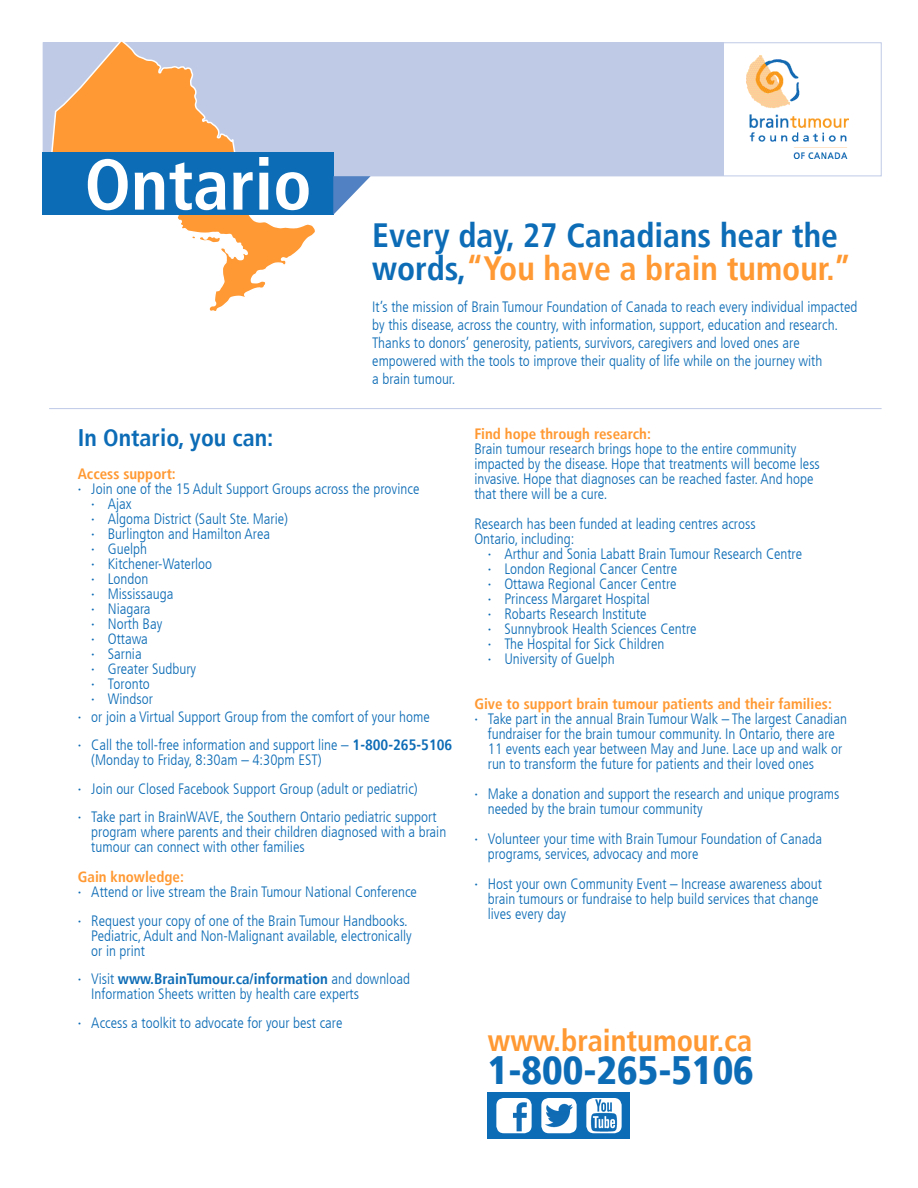
<style>
.page{position:relative;width:918px;height:1188px;background:#fff}
.page>*{position:absolute;margin:0;border:0;box-sizing:border-box;transform-origin:0 0}
.t1{font:700 condensed 71.7px "Frutiger LT";color:#fff}
.t2{font:900 condensed 39.6px "Frutiger LT";color:#0d6cb6}
.t3{font:700 condensed 33.75px/33.8px "Frutiger LT";color:#0d6cb6}
.t4{font:700 condensed 30.3px "Frutiger LT";color:#f93}
.t5{font:700 condensed 24px "Frutiger LT";color:#0d6cb6}
.t6{font:300 condensed 15px/15px "Frutiger LT";color:#0d6cb6}
.t7{font:700 condensed 15px "Frutiger LT";color:#f93}
.s1{color:#f93}
.s2{font-weight:400}
.s3{font-weight:700}
</style>
<div class="page">
<div style="left:43px;top:43px;width:681px;height:133px;background:#becae6"></div>
<img style="left:747px;top:55px;width:101px;height:104px">
<svg style="left:48px;top:41px;width:269px;height:270px"></svg>
<div style="left:43px;top:152px;width:291px;height:62px;background:#0d6cb6"></div>
<svg style="left:333px;top:176px;width:38px;height:39px"></svg>
<hr style="left:49px;top:408px;width:833px;height:1px;background:#becae6">
<div style="left:488px;top:1092px;width:142px;height:46px;background:#0d6cb6"></div>
<img style="left:496px;top:1098px;width:36px;height:35px">
<img style="left:541px;top:1098px;width:36px;height:35px">
<img style="left:586px;top:1098px;width:36px;height:35px">
<p class="t1" style="left:85px;top:142px;width:229px">Ontario</p>
<p class="t3" style="left:372px;top:218px;width:481px">Every day, 27 Canadians hear the words,<span class="s1">“You have a brain tumour.”</span></p>
<p class="t6" style="left:372px;top:298px;width:487px;line-height:18px">It’s the mission of Brain Tumour Foundation of Canada to reach every individual impacted by this disease, across the country, with information, support, education and research.<br>Thanks to donors’ generosity, patients, survivors, caregivers and loved ones are empowered with the tools to improve their quality of life while on the journey with<br>a brain tumour.</p>
<p class="t5" style="left:78px;top:423px;width:197px">In Ontario, you can:</p>
<p class="t7" style="left:78px;top:465px;width:100px">Access support:</p>
<p class="t6" style="left:78px;top:481px;width:343px"><span class="s2">·</span> Join one of the 15 Adult Support Groups across the province</p>
<p class="t6" style="left:91px;top:496px;width:42px"><span class="s2">·</span> Ajax</p>
<p class="t6" style="left:91px;top:511px;width:198px"><span class="s2">·</span> Algoma District (Sault Ste. Marie)</p>
<p class="t6" style="left:91px;top:526px;width:180px"><span class="s2">·</span> Burlington and Hamilton Area</p>
<p class="t6" style="left:91px;top:541px;width:57px"><span class="s2">·</span> Guelph</p>
<p class="t6" style="left:91px;top:556px;width:122px"><span class="s2">·</span> Kitchener-Waterloo</p>
<p class="t6" style="left:91px;top:571px;width:59px"><span class="s2">·</span> London</p>
<p class="t6" style="left:91px;top:586px;width:84px"><span class="s2">·</span> Mississauga</p>
<p class="t6" style="left:91px;top:601px;width:61px"><span class="s2">·</span> Niagara</p>
<p class="t6" style="left:91px;top:616px;width:72px"><span class="s2">·</span> North Bay</p>
<p class="t6" style="left:91px;top:631px;width:58px"><span class="s2">·</span> Ottawa</p>
<p class="t6" style="left:91px;top:646px;width:52px"><span class="s2">·</span> Sarnia</p>
<p class="t6" style="left:91px;top:661px;width:106px"><span class="s2">·</span> Greater Sudbury</p>
<p class="t6" style="left:91px;top:676px;width:60px"><span class="s2">·</span> Toronto</p>
<p class="t6" style="left:91px;top:691px;width:63px"><span class="s2">·</span> Windsor</p>
<p class="t6" style="left:78px;top:709px;width:353px"><span class="s2">·</span> or join a Virtual Support Group from the comfort of your home</p>
<p class="t6" style="left:91px;top:738px;width:363px;text-indent:-14px"><span class="s2">·</span> Call the toll-free information and support line – <span class="s3">1-800-265-5106 </span>(Monday to Friday, 8:30am – 4:30pm EST)</p>
<p class="t6" style="left:78px;top:781px;width:341px"><span class="s2">·</span> Join our Closed Facebook Support Group (adult or pediatric)</p>
<p class="t6" style="left:91px;top:810px;width:356px;text-indent:-14px"><span class="s2">·</span> Take part in BrainWAVE, the Southern Ontario pediatric support program where parents and their children diagnosed with a brain tumour can connect with other families</p>
<p class="t7" style="left:78px;top:868px;width:108px">Gain knowledge:</p>
<p class="t6" style="left:78px;top:885px;width:341px"><span class="s2">·</span> Attend or live stream the Brain Tumour National Conference</p>
<p class="t6" style="left:91px;top:913px;width:322px;text-indent:-14px"><span class="s2">·</span> Request your copy of one of the Brain Tumour Handbooks.<br>Pediatric, Adult and Non-Malignant available, electronically or in print</p>
<p class="t6" style="left:91px;top:972px;width:320px;text-indent:-14px"><span class="s2">·</span> Visit <span class="s3">www.BrainTumour.ca/information</span> and download<br>Information Sheets written by health care experts</p>
<p class="t6" style="left:78px;top:1015px;width:266px"><span class="s2">·</span> Access a toolkit to advocate for your best care</p>
<p class="t7" style="left:474px;top:425px;width:178px">Find hope through research:</p>
<p class="t6" style="left:474px;top:441px;width:347px">Brain tumour research brings hope to the entire community impacted by the disease. Hope that treatments will become less invasive. Hope that diagnoses can be reached faster. And hope that there will be a cure.</p>
<p class="t6" style="left:474px;top:516px;width:283px">Research has been funded at leading centres across<br>Ontario, including:</p>
<p class="t6" style="left:488px;top:546px;width:316px"><span class="s2">·</span> Arthur and Sonia Labatt Brain Tumour Research Centre</p>
<p class="t6" style="left:488px;top:561px;width:191px"><span class="s2">·</span> London Regional Cancer Centre</p>
<p class="t6" style="left:488px;top:576px;width:190px"><span class="s2">·</span> Ottawa Regional Cancer Centre</p>
<p class="t6" style="left:488px;top:591px;width:164px"><span class="s2">·</span> Princess Margaret Hospital</p>
<p class="t6" style="left:488px;top:606px;width:160px"><span class="s2">·</span> Robarts Research Institute</p>
<p class="t6" style="left:488px;top:621px;width:210px"><span class="s2">·</span> Sunnybrook Health Sciences Centre</p>
<p class="t6" style="left:488px;top:636px;width:178px"><span class="s2">·</span> The Hospital for Sick Children</p>
<p class="t6" style="left:488px;top:651px;width:128px"><span class="s2">·</span> University of Guelph</p>
<p class="t7" style="left:474px;top:695px;width:359px">Give to support brain tumour patients and their families:</p>
<p class="t6" style="left:488px;top:711px;width:361px;text-indent:-14px"><span class="s2">·</span> Take part in the annual Brain Tumour Walk – The largest Canadian fundraiser for the brain tumour community. In Ontario, there are 11 events each year between May and June. Lace up and walk or run to transform the future for patients and their loved ones</p>
<p class="t6" style="left:488px;top:786px;width:353px;text-indent:-14px"><span class="s2">·</span> Make a donation and support the research and unique programs needed by the brain tumour community</p>
<p class="t6" style="left:488px;top:831px;width:336px;text-indent:-14px"><span class="s2">·</span> Volunteer your time with Brain Tumour Foundation of Canada programs, services, advocacy and more</p>
<p class="t6" style="left:488px;top:876px;width:336px;text-indent:-14px"><span class="s2">·</span> Host your own Community Event – Increase awareness about brain tumours or fundraise to help build services that change lives every day</p>
<p class="t4" style="left:488px;top:1022px;width:266px">www.braintumour.ca</p>
<p class="t2" style="left:488px;top:1046px;width:268px">1-800-265-5106</p>
</div>
